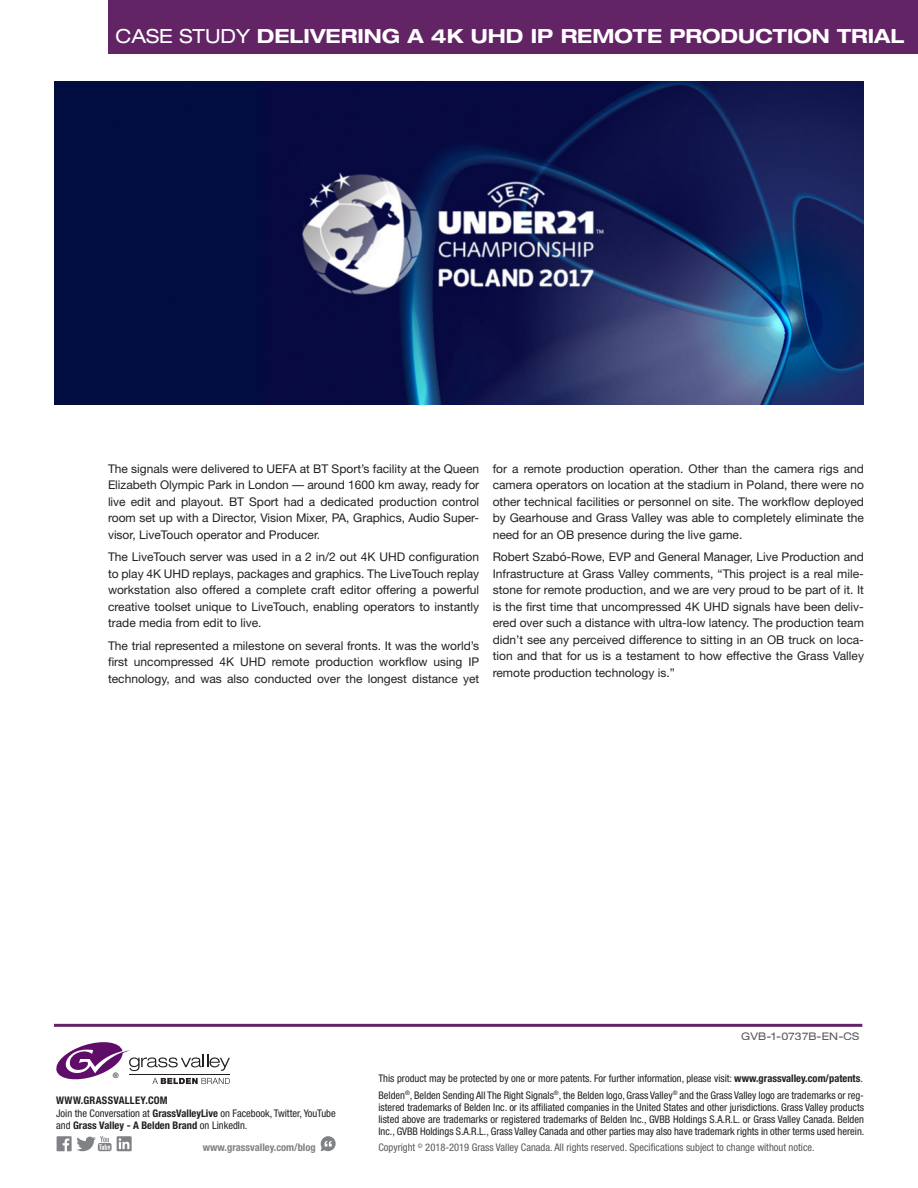
<style>
.page{position:relative;width:918px;height:1188px;background:#fff}
.page>*{position:absolute;margin:0;border:0;box-sizing:border-box;transform-origin:0 0}
.t1{font:700 expanded 19.5px "Helvetica Neue";color:#fff}
._2014_Collaterals_Te{font:12px/16.5px "Helvetica Neue";color:#231f20;text-align:justify}
._2014_Ordering{font:condensed 10.5px/12px "Helvetica Neue";color:#231f20;text-align:justify}
._2014_Ordering-2{font:condensed 10.5px "Helvetica Neue";color:#57585a}
.t2{font:700 condensed 10.5px "Helvetica Neue";color:#808285}
.t3{font:700 condensed 10.5px "Helvetica Neue";letter-spacing:.025em;color:#231f20}
.t4{font:expanded 10.5px "Helvetica Neue";letter-spacing:.01em;color:#57585a}
._2014_Specifications{font:condensed 7.5px "Helvetica Neue";color:#231f20}
.s1{font-weight:400}
.s2{font-weight:700}
</style>
<div class="page">
<div style="left:108px;top:0;width:810px;height:54px;background:#622465"></div>
<img style="left:54px;top:81px;width:810px;height:324px">
<hr style="left:54px;top:1024px;width:808px;height:3px;background:#622465">
<svg style="left:57px;top:1136px;width:75px;height:15px"></svg>
<svg style="left:321px;top:1136px;width:15px;height:15px"></svg>
<svg style="left:56px;top:1042px;width:174px;height:42px"></svg>
<p class="t1" style="left:116px;top:24px;width:791px"><span class="s1">CASE STUDY</span> DELIVERING A 4K UHD IP REMOTE PRODUCTION TRIAL</p>
<p class="_2014_Collaterals_Te" style="left:108px;top:460px;width:373px">The signals were delivered to UEFA at BT Sport’s facility at the Queen Elizabeth Olympic Park in London — around 1600 km away, ready for live edit and playout. BT Sport had a dedicated production control room set up with a Director, Vision Mixer, PA, Graphics, Audio Super&shy;visor, LiveTouch operator and Producer.</p>
<p class="_2014_Collaterals_Te" style="left:108px;top:549px;width:373px">The LiveTouch server was used in a 2 in/2 out 4K UHD configuration to play 4K UHD replays, packages and graphics. The LiveTouch replay workstation also offered a complete craft editor offering a powerful creative toolset unique to LiveTouch, enabling operators to instantly trade media from edit to live.</p>
<p class="_2014_Collaterals_Te" style="left:108px;top:637px;width:373px">The trial represented a milestone on several fronts. It was the world’s first uncompressed 4K UHD remote production workflow using IP technology, and was also conducted over the longest distance yet</p>
<p class="_2014_Collaterals_Te" style="left:493px;top:460px;width:373px">for a remote production operation. Other than the camera rigs and camera operators on location at the stadium in Poland, there were no other technical facilities or personnel on site. The workflow deployed by Gearhouse and Grass Valley was able to completely eliminate the need for an OB presence during the live game.</p>
<p class="_2014_Collaterals_Te" style="left:493px;top:549px;width:373px">Robert Szabó-Rowe, EVP and General Manager, Live Production and Infrastructure at Grass Valley comments, “This project is a real mile&shy;stone for remote production, and we are very proud to be part of it. It is the first time that uncompressed 4K UHD signals have been deliv&shy;ered over such a distance with ultra-low latency. The production team didn’t see any perceived difference to sitting in an OB truck on loca&shy;tion and that for us is a testament to how effective the Grass Valley remote production technology is.”</p>
<p class="_2014_Specifications" style="left:113px;top:1072px;width:7px">®</p>
<p class="t3" style="left:56px;top:1093px;width:113px">WWW.GRASSVALLEY.COM</p>
<p class="_2014_Ordering" style="left:56px;top:1107px;width:281px">Join the Conversation at <span class="s2">GrassValleyLive</span> on Facebook, Twitter, YouTube and <span class="s2">Grass Valley - A Belden Brand</span> on LinkedIn.</p>
<p class="t2" style="left:203px;top:1141px;width:114px">www.grassvalley.com/blog</p>
<p class="t4" style="left:741px;top:1029px;width:119px">GVB-1-0737B-EN-CS</p>
<p class="_2014_Ordering" style="left:378px;top:1072px;width:486px">This product may be protected by one or more patents. For further information, please visit: <span class="s2">www.grassvalley.com/patents</span>.</p>
<p class="_2014_Ordering" style="left:378px;top:1089px;width:487px">Belden<sup>®</sup>, Belden Sending All The Right Signals<sup>®</sup>, the Belden logo, Grass Valley<sup>®</sup> and the Grass Valley logo are trademarks or reg&shy;istered trademarks of Belden Inc. or its affiliated companies in the United States and other jurisdictions. Grass Valley products listed above are trademarks or registered trademarks of Belden Inc., GVBB Holdings S.A.R.L. or Grass Valley Canada. Belden Inc., GVBB Holdings S.A.R.L., Grass Valley Canada and other parties may also have trademark rights in other terms used herein.</p>
<p class="_2014_Ordering-2" style="left:378px;top:1141px;width:438px">Copyright <sup>©</sup> 2018-2019 Grass Valley Canada. All rights reserved. Specifications subject to change without notice.</p>
</div>
